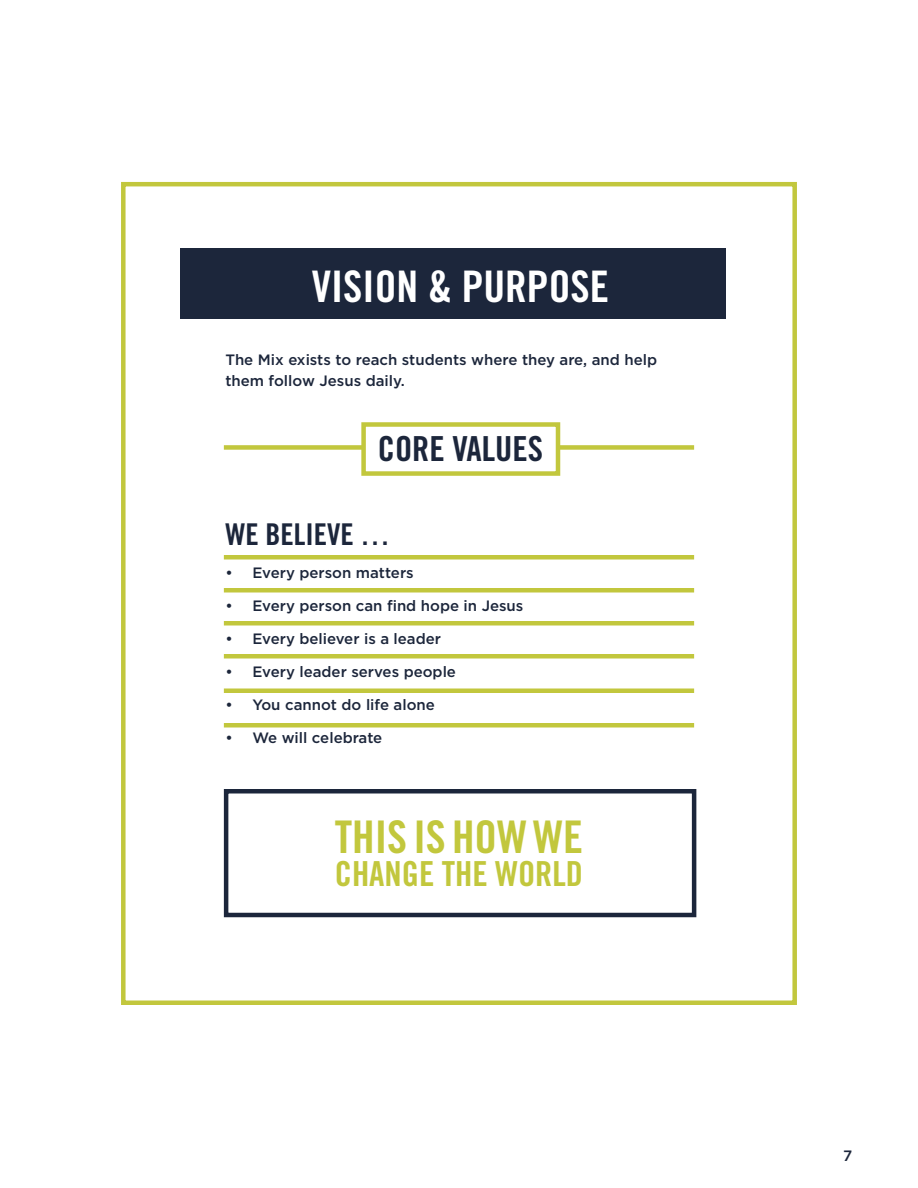
<style>
.page{position:relative;width:918px;height:1188px;background:#fff}
.page>*{position:absolute;margin:0;border:0;box-sizing:border-box;transform-origin:0 0}
.t1{font:45px "Trade Gothic Bold Cond Twenty";color:#c2c73d}
.t2{font:43.5px "Trade Gothic Bold Cond Twenty";color:#fff}
.t3{font:34.5px "Trade Gothic Bold Cond Twenty";color:#c2c73d}
.t4{font:34.5px "Trade Gothic Bold Cond Twenty";color:#1c263b}
.t5{font:30px "Trade Gothic Bold Cond Twenty";color:#1c263b}
.t6{font:500 15px/21px "Gotham";color:#1c263b}
</style>
<div class="page">
<div style="left:224px;top:445px;width:470px;height:5px;background:#c2c73d"></div>
<hr style="left:224px;top:588px;width:470px;height:4px;background:#c2c73d">
<div style="left:224px;top:555px;width:470px;height:5px;background:#c2c73d"></div>
<div style="left:224px;top:621px;width:470px;height:5px;background:#c2c73d"></div>
<hr style="left:224px;top:654px;width:470px;height:4px;background:#c2c73d">
<div style="left:224px;top:688px;width:470px;height:5px;background:#c2c73d"></div>
<div style="left:224px;top:723px;width:470px;height:5px;background:#c2c73d"></div>
<div style="left:361px;top:422px;width:199px;height:54px;background:#fff;border:4px solid #c2c73d"></div>
<div style="left:180px;top:248px;width:545px;height:70px;background:#1c263b"></div>
<div style="left:224px;top:789px;width:472px;height:128px;border:4px solid #1c263b"></div>
<div style="left:121px;top:182px;width:676px;height:823px;border:4px solid #c2c73d"></div>
<h2 class="t2" style="left:312px;top:260px;width:299px">VISION &amp; PURPOSE</h2>
<p class="t6" style="left:225px;top:349px;width:433px">The Mix exists to reach students where they are, and help them follow Jesus daily.</p>
<h3 class="t4" style="left:378px;top:428px;width:167px">CORE VALUES</h3>
<h3 class="t5" style="left:225px;top:516px;width:166px">WE BELIEVE …</h3>
<p class="t6" style="left:225px;top:562px;width:190px">• Every person matters</p>
<p class="t6" style="left:225px;top:595px;width:300px">• Every person can find hope in Jesus</p>
<p class="t6" style="left:225px;top:628px;width:217px">• Every believer is a leader</p>
<p class="t6" style="left:225px;top:661px;width:232px">• Every leader serves people</p>
<p class="t6" style="left:225px;top:694px;width:211px">• You cannot do life alone</p>
<p class="t6" style="left:225px;top:727px;width:158px">• We will celebrate</p>
<h1 class="t1" style="left:335px;top:810px;width:250px">THIS IS HOW WE</h1>
<h3 class="t3" style="left:335px;top:853px;width:250px">CHANGE THE WORLD</h3>
<p class="t6" style="left:843px;top:1145px;width:11px">7</p>
</div>
